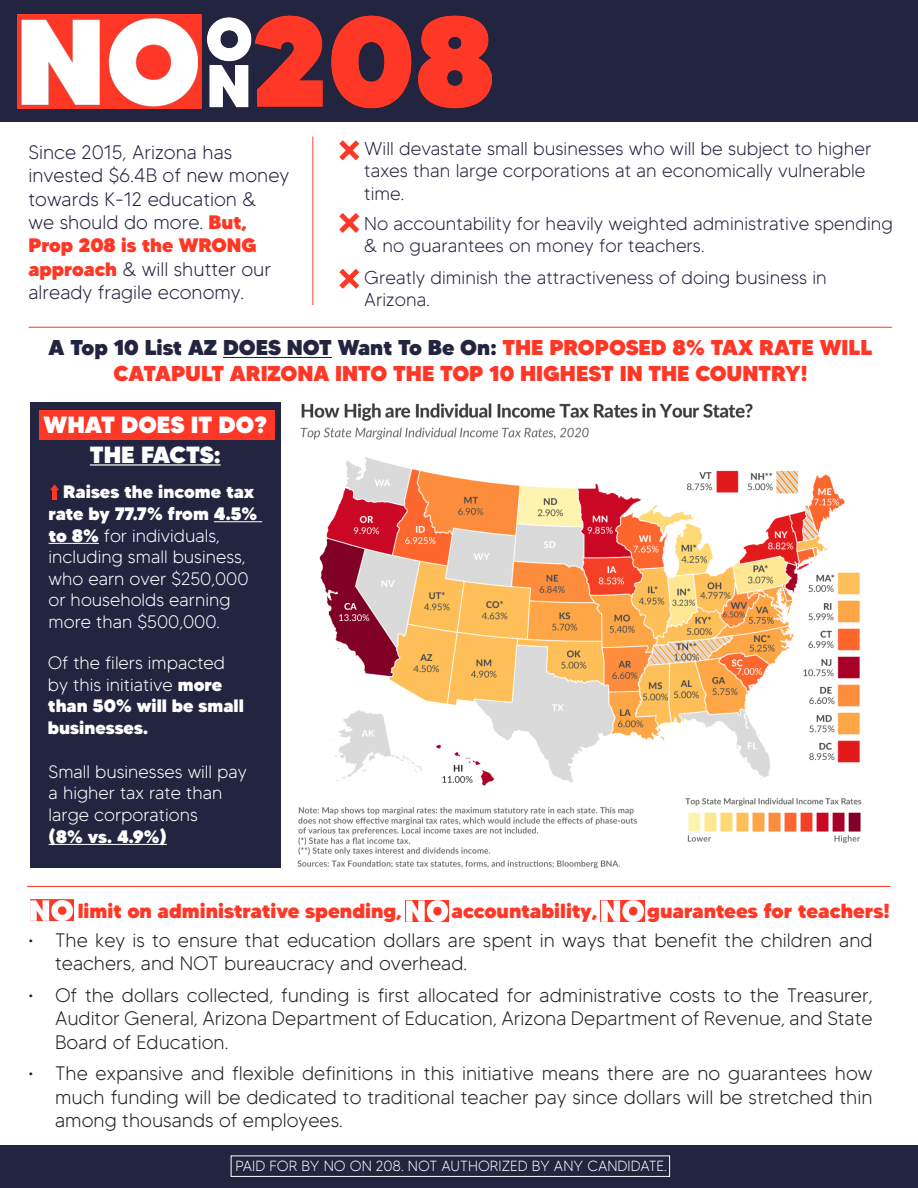
<style>
.page{position:relative;width:918px;height:1188px;background:#fff}
.page>*{position:absolute;margin:0;border:0;box-sizing:border-box;transform-origin:0 0}
.t1{font:900 23.4px "MADETOMMY";color:#fff}
.Paragraph_Style_2{font:900 21.45px/25.8px "MADETOMMY";color:#ff3726;text-align:center}
.Paragraph_Style_2-2{font:900 20.4px "MADETOMMY";color:#ff3726}
.t2{font:300 19.5px/23.4px "MADETOMMY";color:#231f20;text-align:justify}
.Paragraph_Style_2-3{font:300 19.5px/23.4px "MADETOMMY";color:#23243f}
.Paragraph_Style_2-4{font:300 18.6px/22.4px "MADETOMMY";color:#23243f}
.Paragraph_Style_3{font:300 18px/21.6px "MADETOMMY";color:#fff}
.Paragraph_Style_3-2{font:900 18px "MADETOMMY";color:#fff}
.t3{font:300 14.7px "MADETOMMY";color:#fff}
.s1{font-weight:900;color:#ff3726}
.s2{color:#23243f}
.s3{font-weight:900}
</style>
<div class="page">
<div style="left:0;top:1146px;width:918px;height:42px;background:#23243f"></div>
<div style="left:0;top:0;width:918px;height:122px;background:#23243f"></div>
<img style="left:17px;top:14px;width:474px;height:94px">
<hr style="left:312px;top:136px;width:1px;height:169px;background:#ff3726">
<svg style="left:339px;top:269px;width:20px;height:20px"></svg>
<svg style="left:339px;top:213px;width:20px;height:20px"></svg>
<svg style="left:339px;top:140px;width:20px;height:20px"></svg>
<hr style="left:223px;top:357px;width:109px;height:1px;background:#23243f">
<hr style="left:28px;top:327px;width:864px;height:1px;background:#ff3726">
<img style="left:297px;top:403px;width:565px;height:466px">
<img style="left:30px;top:900px;width:44px;height:21px">
<img style="left:405px;top:900px;width:44px;height:22px">
<img style="left:601px;top:900px;width:43px;height:22px">
<div style="left:30px;top:403px;width:251px;height:465px;background:#23243f"></div>
<div style="left:39px;top:410px;width:235px;height:29px;background:#ff3726"></div>
<hr style="left:90px;top:464px;width:131px;height:2px;background:#fff">
<hr style="left:214px;top:521px;width:48px;height:1px;background:#fff">
<hr style="left:49px;top:543px;width:50px;height:1px;background:#fff">
<div style="left:52px;top:488px;width:5px;height:11px;background:#ff3726"></div>
<svg style="left:50px;top:484px;width:9px;height:6px"></svg>
<hr style="left:49px;top:844px;width:118px;height:1px;background:#fff">
<hr style="left:27px;top:886px;width:864px;height:1px;background:#ff3726">
<div style="left:231px;top:1156px;width:439px;height:21px;border:1px solid #fff"></div>
<p class="Paragraph_Style_2-4" style="left:364px;top:137px;width:509px">Will devastate small businesses who will be subject to higher taxes than large corporations at an economically vulnerable time.</p>
<p class="Paragraph_Style_2-4" style="left:364px;top:212px;width:530px">No accountability for heavily weighted administrative spending &amp; no guarantees on money for teachers.</p>
<p class="Paragraph_Style_2-4" style="left:364px;top:266px;width:464px">Greatly diminish the attractiveness of doing business in<br>Arizona.</p>
<p class="Paragraph_Style_2-3" style="left:28px;top:140px;width:262px">Since 2015, Arizona has invested $6.4B of new money towards K-12 education &amp;<br>we should do more. <span class="s1">But,<br>Prop 208 is the WRONG approach</span> &amp; will shutter our already fragile economy.</p>
<p class="Paragraph_Style_2" style="left:49px;top:335px;width:825px"><span class="s2">A Top 10 List AZ DOES NOT Want To Be On:</span> THE PROPOSED 8% TAX RATE WILL<br>CATAPULT ARIZONA INTO THE TOP 10 HIGHEST IN THE COUNTRY!</p>
<p class="t1" style="left:44px;top:410px;width:225px">WHAT DOES IT DO?</p>
<p class="t1" style="left:90px;top:440px;width:132px">THE FACTS:</p>
<p class="Paragraph_Style_3" style="left:49px;top:481px;width:210px;text-indent:15px"><span class="s3">Raises the income tax rate by 77.7% from 4.5% to 8%</span> for individuals, including small business, who earn over $250,000 or households earning more than $500,000.</p>
<p class="Paragraph_Style_3" style="left:48px;top:652px;width:198px">Of the filers impacted by this initiative <span class="s3">more than 50% will be small businesses.</span></p>
<p class="Paragraph_Style_3" style="left:49px;top:761px;width:200px">Small businesses will pay a higher tax rate than large corporations</p>
<p class="Paragraph_Style_3-2" style="left:49px;top:825px;width:120px">(8% vs. 4.9%)</p>
<p class="Paragraph_Style_2-2" style="left:78px;top:898px;width:326px">limit on administrative spending,</p>
<p class="Paragraph_Style_2-2" style="left:452px;top:898px;width:148px">accountability,</p>
<p class="Paragraph_Style_2-2" style="left:647px;top:898px;width:244px">guarantees for teachers!</p>
<p class="t2" style="left:55px;top:928px;width:819px;text-indent:-27px">• The key is to ensure that education dollars are spent in ways that benefit the children and teachers, and NOT bureaucracy and overhead.</p>
<p class="t2" style="left:55px;top:983px;width:819px;text-indent:-27px">• Of the dollars collected, funding is first allocated for administrative costs to the Treasurer, Auditor General, Arizona Department of Education, Arizona Department of Revenue, and State Board of Education.</p>
<p class="t2" style="left:55px;top:1061px;width:819px;text-indent:-27px">• The expansive and flexible definitions in this initiative means there are no guarantees how much funding will be dedicated to traditional teacher pay since dollars will be stretched thin among thousands of employees.</p>
<p class="t3" style="left:235px;top:1157px;width:433px">PAID FOR BY NO ON 208. NOT AUTHORIZED BY ANY CANDIDATE.</p>
</div>
